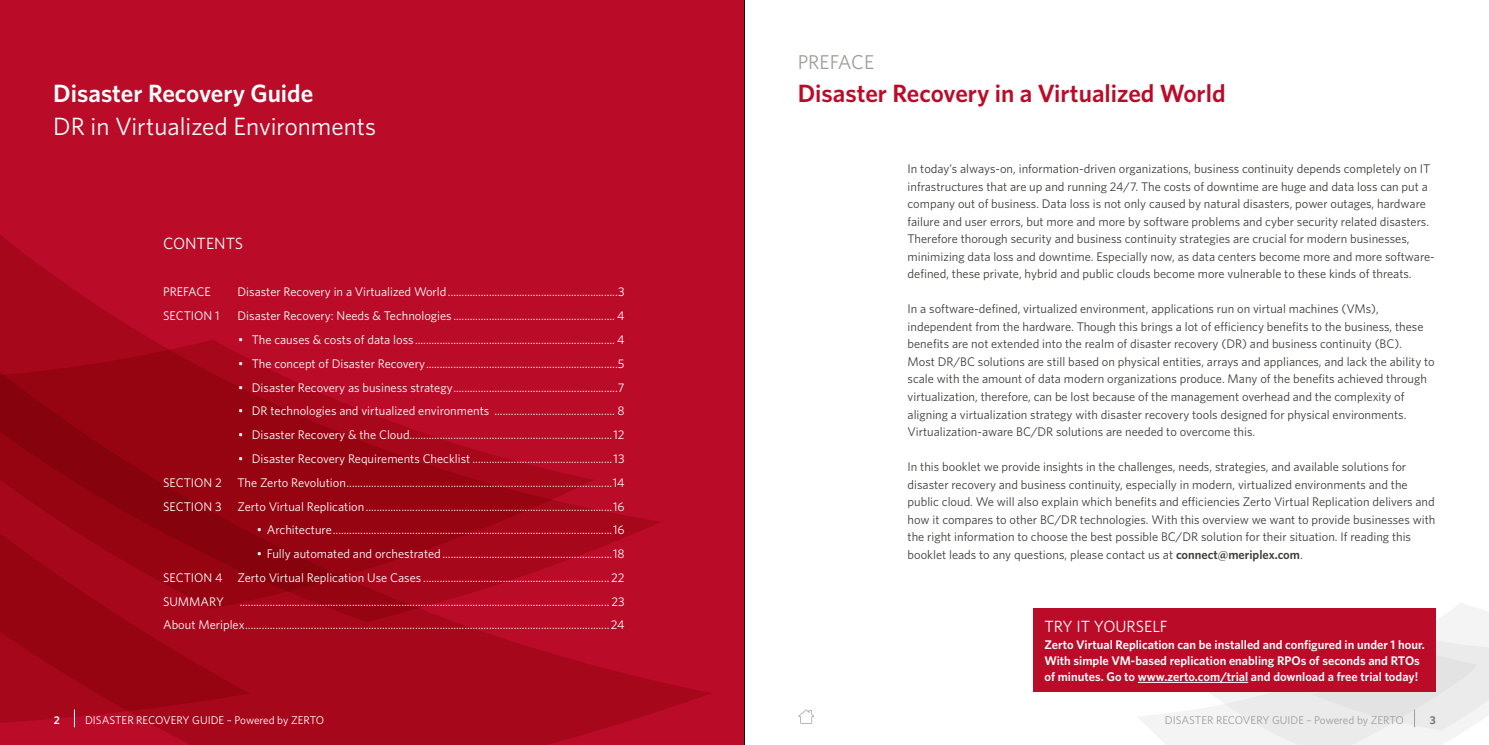
<style>
.page{position:relative;width:1489px;height:745px;background:#fff}
.page>*{position:absolute;margin:0;border:0;box-sizing:border-box;transform-origin:0 0}
.t1{font:600 25px "Whitney";color:#ba0c28}
.t2{font:25px "Whitney";color:#fff}
.t3{font:600 25px "Whitney";color:#fff}
.t4{font:20px "Whitney";color:#9d9d9c}
.t5{font:16.25px "Whitney";color:#fff}
.t6{font:12.5px/17.5px "Whitney";color:#3c3c3b}
.t7{font:12.5px/23.8px "Whitney";color:#fff;text-align:justify}
.t8{font:600 12.5px/16.2px "Whitney";color:#fff}
.t9{font:11.25px "Whitney";color:#9d9d9c}
.t10{font:11.25px "Whitney";color:#fff}
.t11{font:600 11.25px "Whitney";color:#706f6f}
.t12{font:600 11.25px "Whitney";color:#fff}
.s1{font-weight:600}
</style>
<div class="page">
<div style="left:0;top:0;width:744px;height:744px;background:#ba0c28"></div>
<svg style="left:0;top:235px;width:711px;height:509px"></svg>
<svg style="left:0;top:292px;width:250px;height:433px;background:#9c0515"></svg>
<svg style="left:1136px;top:603px;width:352px;height:141px"></svg>
<svg style="left:1201px;top:633px;width:287px;height:111px"></svg>
<svg style="left:798px;top:709px;width:16px;height:14px"></svg>
<hr style="left:744px;top:0;width:1px;height:744px;background:#000">
<svg style="left:74px;top:709px;width:1px;height:17px"></svg>
<div style="left:1033px;top:608px;width:402px;height:83px;background:#ba0c28"></div>
<hr style="left:1137px;top:681px;width:111px;height:1px;background:#fff">
<h1 class="t3" style="left:53px;top:77px;width:262px">Disaster Recovery Guide</h1>
<h1 class="t2" style="left:53px;top:109px;width:324px">DR in Virtualized Environments</h1>
<h3 class="t5" style="left:163px;top:232px;width:82px">CONTENTS</h3>
<p class="t7" style="left:163px;top:280px;width:49px">PREFACE</p>
<p class="t7" style="left:237px;top:280px;width:388px">Disaster Recovery in a Virtualized World..............................................................3</p>
<p class="t7" style="left:163px;top:303px;width:58px">SECTION 1</p>
<p class="t7" style="left:237px;top:303px;width:388px">Disaster Recovery: Needs &amp; Technologies ........................................................... 4</p>
<p class="t7" style="left:238px;top:327px;width:388px">• The causes &amp; costs of data loss ......................................................................... 4</p>
<p class="t7" style="left:238px;top:351px;width:388px">• The concept of Disaster Recovery......................................................................5</p>
<p class="t7" style="left:238px;top:375px;width:388px">• Disaster Recovery as business strategy............................................................7</p>
<p class="t7" style="left:238px;top:398px;width:388px">• DR technologies and virtualized environments ............................................ 8</p>
<p class="t7" style="left:238px;top:422px;width:388px">• Disaster Recovery &amp; the Cloud..........................................................................12</p>
<p class="t7" style="left:163px;top:446px;width:463px;text-indent:75px">• Disaster Recovery Requirements Checklist ...................................................13<br>SECTION 2 The Zerto Revolution.................................................................................................14<br>SECTION 3</p>
<p class="t7" style="left:237px;top:493px;width:388px">Zerto Virtual Replication..........................................................................................16</p>
<p class="t7" style="left:257px;top:517px;width:369px">• Architecture......................................................................................................16</p>
<p class="t7" style="left:163px;top:541px;width:463px;text-indent:94px">• Fully automated and orchestrated..............................................................18<br>SECTION 4 Zerto Virtual Replication Use Cases .................................................................... 22<br>SUMMARY</p>
<p class="t7" style="left:163px;top:588px;width:463px;text-align:right">....................................................................................................................................... 23<br>About Meriplex.....................................................................................................................................24</p>
<p class="t12" style="left:54px;top:711px;width:8px">2</p>
<p class="t10" style="left:85px;top:711px;width:240px">DISASTER RECOVERY GUIDE – Powered by ZERTO</p>
<h2 class="t4" style="left:797px;top:49px;width:78px">PREFACE</h2>
<h1 class="t1" style="left:797px;top:77px;width:429px">Disaster Recovery in a Virtualized World</h1>
<p class="t6" style="left:907px;top:160px;width:528px">In today’s always-on, information-driven organizations, business continuity depends completely on IT infrastructures that are up and running 24/7. The costs of downtime are huge and data loss can put a company out of business. Data loss is not only caused by natural disasters, power outages, hardware failure and user errors, but more and more by software problems and cyber security related disasters.<br>Therefore thorough security and business continuity strategies are crucial for modern businesses, minimizing data loss and downtime. Especially now, as data centers become more and more software&shy;defined, these private, hybrid and public clouds become more vulnerable to these kinds of threats.</p>
<p class="t6" style="left:907px;top:300px;width:528px">In a software-defined, virtualized environment, applications run on virtual machines (VMs), independent from the hardware. Though this brings a lot of efficiency benefits to the business, these benefits are not extended into the realm of disaster recovery (DR) and business continuity (BC).<br>Most DR/BC solutions are still based on physical entities, arrays and appliances, and lack the ability to scale with the amount of data modern organizations produce. Many of the benefits achieved through virtualization, therefore, can be lost because of the management overhead and the complexity of aligning a virtualization strategy with disaster recovery tools designed for physical environments.<br>Virtualization-aware BC/DR solutions are needed to overcome this.</p>
<p class="t6" style="left:907px;top:457px;width:529px">In this booklet we provide insights in the challenges, needs, strategies, and available solutions for disaster recovery and business continuity, especially in modern, virtualized environments and the public cloud. We will also explain which benefits and efficiencies Zerto Virtual Replication delivers and how it compares to other BC/DR technologies. With this overview we want to provide businesses with the right information to choose the best possible BC/DR solution for their situation. If reading this booklet leads to any questions, please contact us at <span class="s1">connect@meriplex.com</span>.</p>
<h3 class="t5" style="left:1044px;top:615px;width:125px">TRY IT YOURSELF</h3>
<p class="t8" style="left:1044px;top:635px;width:382px">Zerto Virtual Replication can be installed and configured in under 1 hour.<br>With simple VM-based replication enabling RPOs of seconds and RTOs of minutes. Go to www.zerto.com/trial and download a free trial today!</p>
<p class="t9" style="left:1164px;top:711px;width:240px">DISASTER RECOVERY GUIDE – Powered by ZERTO</p>
<p class="t11" style="left:1429px;top:711px;width:7px">3</p>
</div>
